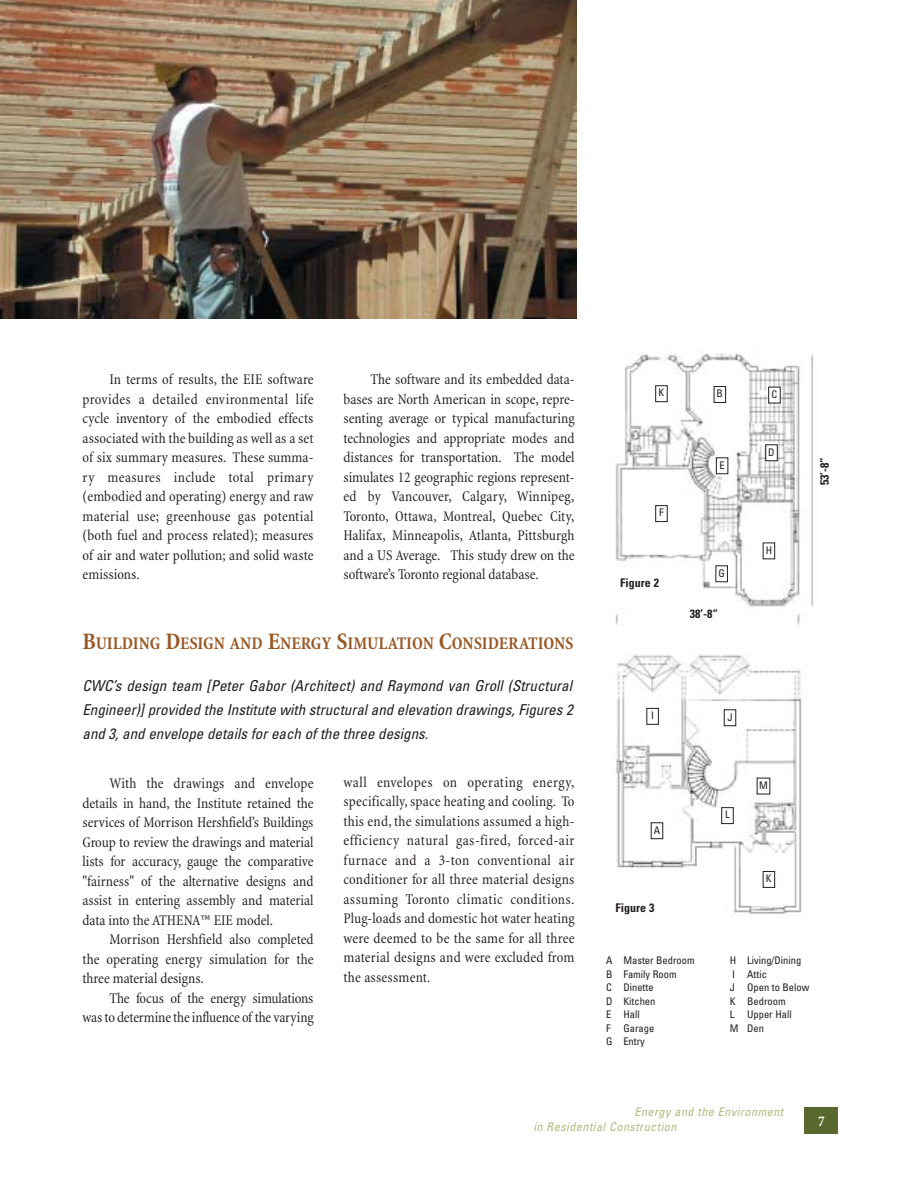
<style>
.page{position:relative;width:918px;height:1188px;background:#fff}
.page>*{position:absolute;margin:0;border:0;box-sizing:border-box;transform-origin:0 0}
.t1{font:700 condensed 18px "Minion";color:#9a5824}
.t2{font:condensed 15px/19.5px "Minion";color:#231e1f;text-align:justify}
.t3{font:italic condensed 15px/24px "Univers";color:#231e1f;text-align:justify}
.t4{font:700 condensed 15px "Minion";color:#fff}
.t5{font:italic condensed 12px/15px "Univers";letter-spacing:.045em;color:#b3b87c}
.t6{font:700 condensed 12px "Univers";color:#231e1f}
.t7{font:condensed 10.5px/13.5px "Univers";color:#231e1f}
.s1{font-size:24px}
</style>
<div class="page">
<div style="left:804px;top:1107px;width:33px;height:27px;background:#58682e"></div>
<img style="left:615px;top:654px;width:187px;height:260px">
<img style="left:1px;top:0;width:575px;height:318px">
<img style="left:615px;top:351px;width:199px;height:274px">
<div style="left:656px;top:386px;width:11px;height:16px;background:#fff"></div>
<div style="left:655px;top:385px;width:13px;height:17px;border:1px solid #231e1f"></div>
<div style="left:714px;top:387px;width:12px;height:16px;background:#fff"></div>
<div style="left:714px;top:386px;width:12px;height:17px;border:1px solid #231e1f"></div>
<div style="left:656px;top:506px;width:11px;height:16px;background:#fff"></div>
<div style="left:655px;top:505px;width:13px;height:17px;border:1px solid #231e1f"></div>
<div style="left:716px;top:458px;width:12px;height:16px;background:#fff"></div>
<div style="left:716px;top:457px;width:12px;height:17px;border:1px solid #231e1f"></div>
<div style="left:769px;top:387px;width:11px;height:16px;background:#fff"></div>
<div style="left:768px;top:387px;width:13px;height:16px;border:1px solid #231e1f"></div>
<div style="left:766px;top:445px;width:11px;height:16px;background:#fff"></div>
<div style="left:765px;top:444px;width:13px;height:17px;border:1px solid #231e1f"></div>
<div style="left:763px;top:543px;width:12px;height:16px;background:#fff"></div>
<div style="left:763px;top:543px;width:12px;height:16px;border:1px solid #231e1f"></div>
<div style="left:716px;top:566px;width:11px;height:16px;background:#fff"></div>
<div style="left:716px;top:565px;width:12px;height:17px;border:1px solid #231e1f"></div>
<div style="left:647px;top:708px;width:11px;height:16px;background:#fff"></div>
<div style="left:646px;top:708px;width:13px;height:17px;border:1px solid #231e1f"></div>
<div style="left:724px;top:710px;width:12px;height:16px;background:#fff"></div>
<div style="left:724px;top:709px;width:12px;height:17px;border:1px solid #231e1f"></div>
<div style="left:722px;top:808px;width:11px;height:16px;background:#fff"></div>
<div style="left:721px;top:807px;width:13px;height:17px;border:1px solid #231e1f"></div>
<div style="left:651px;top:823px;width:12px;height:16px;background:#fff"></div>
<div style="left:651px;top:822px;width:12px;height:17px;border:1px solid #231e1f"></div>
<div style="left:757px;top:778px;width:13px;height:16px;background:#fff"></div>
<div style="left:763px;top:871px;width:12px;height:16px;background:#fff"></div>
<div style="left:763px;top:871px;width:12px;height:17px;border:1px solid #231e1f"></div>
<p class="t2" style="left:83px;top:371px;width:233px;text-indent:27px">In terms of results, the EIE software provides a detailed environmental life cycle inventory of the embodied effects associated with the building as well as a set of six summary measures. These summa&shy;ry measures include total primary (embodied and operating) energy and raw material use; greenhouse gas potential (both fuel and process related); measures of air and water pollution; and solid waste emissions.</p>
<p class="t2" style="left:344px;top:371px;width:233px;text-indent:27px">The software and its embedded data&shy;bases are North American in scope, repre&shy;senting average or typical manufacturing technologies and appropriate modes and distances for transportation. The model simulates 12 geographic regions represent&shy;ed by Vancouver, Calgary, Winnipeg, Toronto, Ottawa, Montreal, Quebec City, Halifax, Minneapolis, Atlanta, Pittsburgh and a US Average. This study drew on the software’s Toronto regional database.</p>
<p class="t1" style="left:83px;top:636px;width:493px"><span class="s1">B</span>UILDING <span class="s1">D</span>ESIGN AND <span class="s1">E</span>NERGY <span class="s1">S</span>IMULATION <span class="s1">C</span>ONSIDERATIONS</p>
<p class="t3" style="left:83px;top:675px;width:492px">CWC’s design team [Peter Gabor (Architect) and Raymond van Groll (Structural Engineer)] provided the Institute with structural and elevation drawings, Figures 2 and 3, and envelope details for each of the three designs.</p>
<p class="t2" style="left:83px;top:775px;width:233px;text-indent:27px">With the drawings and envelope details in hand, the Institute retained the services of Morrison Hershfield’s Buildings Group to review the drawings and material lists for accuracy, gauge the comparative "fairness" of the alternative designs and assist in entering assembly and material data into the ATHENA™ EIE model.</p>
<p class="t2" style="left:83px;top:931px;width:233px;text-indent:27px">Morrison Hershfield also completed the operating energy simulation for the three material designs.</p>
<p class="t2" style="left:83px;top:990px;width:233px;text-align:right">The focus of the energy simulations<br>was to determine the influence of the varying</p>
<p class="t2" style="left:343px;top:774px;width:233px">wall envelopes on operating energy, specifically, space heating and cooling. To this end, the simulations assumed a high&shy;efficiency natural gas-fired, forced-air furnace and a 3-ton conventional air conditioner for all three material designs assuming Toronto climatic conditions.<br>Plug-loads and domestic hot water heating were deemed to be the same for all three material designs and were excluded from the assessment.</p>
<p class="t7" style="left:659px;top:387px;width:7px">K</p>
<p class="t7" style="left:717px;top:388px;width:8px">B</p>
<p class="t7" style="left:659px;top:507px;width:6px">F</p>
<p class="t6" style="left:620px;top:578px;width:40px">Figure 2</p>
<p class="t7" style="left:719px;top:459px;width:7px">E</p>
<p class="t7" style="left:718px;top:567px;width:8px">G</p>
<p class="t6" style="left:690px;top:609px;width:29px">38’-8“</p>
<p class="t7" style="left:772px;top:388px;width:7px">C</p>
<p class="t7" style="left:768px;top:446px;width:8px">D</p>
<p class="t7" style="left:766px;top:544px;width:8px">H</p>
<p class="t6" style="left:820px;top:485px;width:29px;rotate:-90deg">53’-8“</p>
<p class="t7" style="left:651px;top:710px;width:4px">I</p>
<p class="t7" style="left:727px;top:711px;width:7px">J</p>
<p class="t7" style="left:654px;top:824px;width:8px">A</p>
<p class="t6" style="left:616px;top:904px;width:40px">Figure 3</p>
<p class="t7" style="left:725px;top:809px;width:6px">L</p>
<p class="t7" style="left:759px;top:779px;width:10px">M</p>
<p class="t7" style="left:766px;top:873px;width:7px">K</p>
<p class="t7" style="left:606px;top:955px;width:90px">A Master Bedroom<br>B Family Room<br>C Dinette<br>D Kitchen<br>E Hall<br>F Garage<br>G Entry</p>
<p class="t7" style="left:730px;top:955px;width:81px">H Living/Dining<br>I Attic<br>J Open to Below<br>K Bedroom<br>L Upper Hall<br>M Den</p>
<p class="t5" style="left:533px;top:1105px;width:251px;text-indent:101px">Energy and the Environment in Residential Construction</p>
<p class="t4" style="left:818px;top:1115px;width:8px">7</p>
</div>
